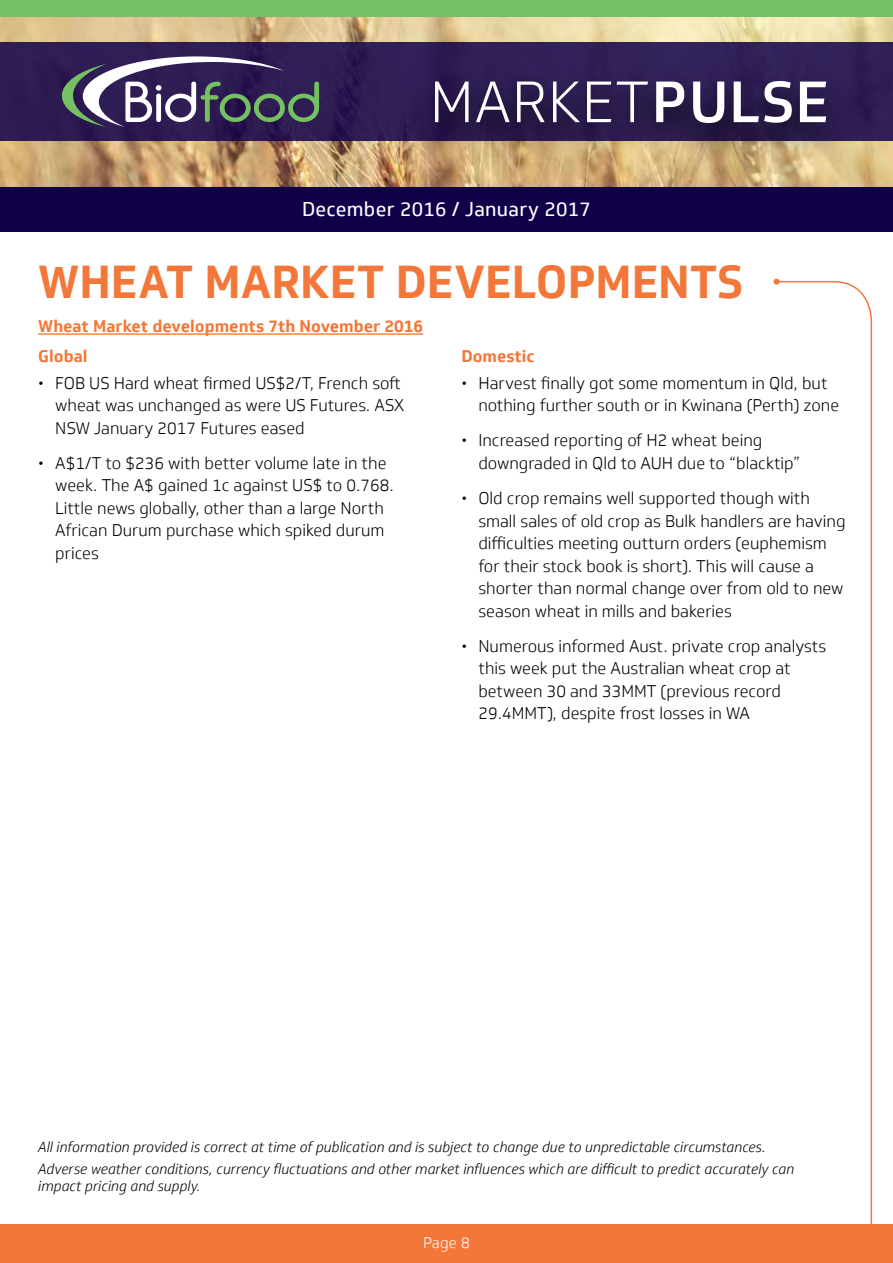
<style>
.page{position:relative;width:893px;height:1263px;background:#fff}
.page>*{position:absolute;margin:0;border:0;box-sizing:border-box;transform-origin:0 0}
.t1{font:300 57px "Soleto";letter-spacing:.015em;color:#fff}
.t2{font:700 45px "Soleto";color:#f37739}
.t3{font:19.5px "Soleto";letter-spacing:.015em;color:#fff}
.t4{font:300 16.5px/22.5px "Soleto";color:#000}
.t5{font:700 16.5px/29.7px "Soleto";color:#f37739}
.t6{font:300 15px "Soleto";color:#fff}
.t7{font:italic 300 14.25px/21.3px "Soleto";color:#000}
.s1{font-weight:500}
</style>
<div class="page">
<img style="left:0;top:17px;width:893px;height:171px">
<div style="left:0;top:43px;width:893px;height:98px;background:#2f1e55"></div>
<div style="left:409px;top:72px;width:437px;height:89px;background:#000;opacity:.75"></div>
<div style="left:0;top:188px;width:893px;height:44px;background:#10004a"></div>
<svg style="left:62px;top:56px;width:257px;height:71px"></svg>
<div style="left:0;top:0;width:893px;height:17px;background:#74c062"></div>
<div style="left:0;top:1225px;width:893px;height:38px;background:#f37739"></div>
<svg style="left:775px;top:280px;width:98px;height:945px"></svg>
<svg style="left:773px;top:279px;width:6px;height:6px"></svg>
<hr style="left:38px;top:333px;width:385px;height:2px;background:#f37739">
<h1 class="t1" style="left:430px;top:69px;width:400px">MARKET<span class="s1">PULSE</span></h1>
<p class="t3" style="left:302px;top:198px;width:290px">December 2016 / January 2017</p>
<h2 class="t2" style="left:38px;top:254px;width:707px">WHEAT MARKET DEVELOPMENTS</h2>
<p class="t5" style="left:38px;top:311px;width:386px">Wheat Market developments 7th November 2016<br>Global</p>
<p class="t4" style="left:55px;top:372px;width:351px;text-indent:-17px">• FOB US Hard wheat firmed US$2/T, French soft wheat was unchanged as were US Futures. ASX<br>NSW January 2017 Futures eased</p>
<p class="t4" style="left:55px;top:452px;width:340px;text-indent:-17px">• A$1/T to $236 with better volume late in the week. The A$ gained 1c against US$ to 0.768.<br>Little news globally, other than a large North African Durum purchase which spiked durum prices</p>
<p class="t5" style="left:461px;top:341px;width:75px">Domestic</p>
<p class="t4" style="left:478px;top:372px;width:362px;text-indent:-17px">• Harvest finally got some momentum in Qld, but nothing further south or in Kwinana (Perth) zone</p>
<p class="t4" style="left:478px;top:429px;width:323px;text-indent:-17px">• Increased reporting of H2 wheat being downgraded in Qld to AUH due to “blacktip”</p>
<p class="t4" style="left:478px;top:487px;width:369px;text-indent:-17px">• Old crop remains well supported though with small sales of old crop as Bulk handlers are having difficulties meeting outturn orders (euphemism for their stock book is short). This will cause a shorter than normal change over from old to new season wheat in mills and bakeries</p>
<p class="t4" style="left:478px;top:635px;width:349px;text-indent:-17px">• Numerous informed Aust. private crop analysts this week put the Australian wheat crop at between 30 and 33MMT (previous record 29.4MMT), despite frost losses in WA</p>
<p class="t7" style="left:38px;top:1137px;width:757px">All information provided is correct at time of publication and is subject to change due to unpredictable circumstances.<br>Adverse weather conditions, currency fluctuations and other market influences which are difficult to predict accurately can</p>
<p class="t7" style="left:38px;top:1175px;width:164px">impact pricing and supply.</p>
<p class="t6" style="left:423px;top:1234px;width:48px">Page 8</p>
</div>
